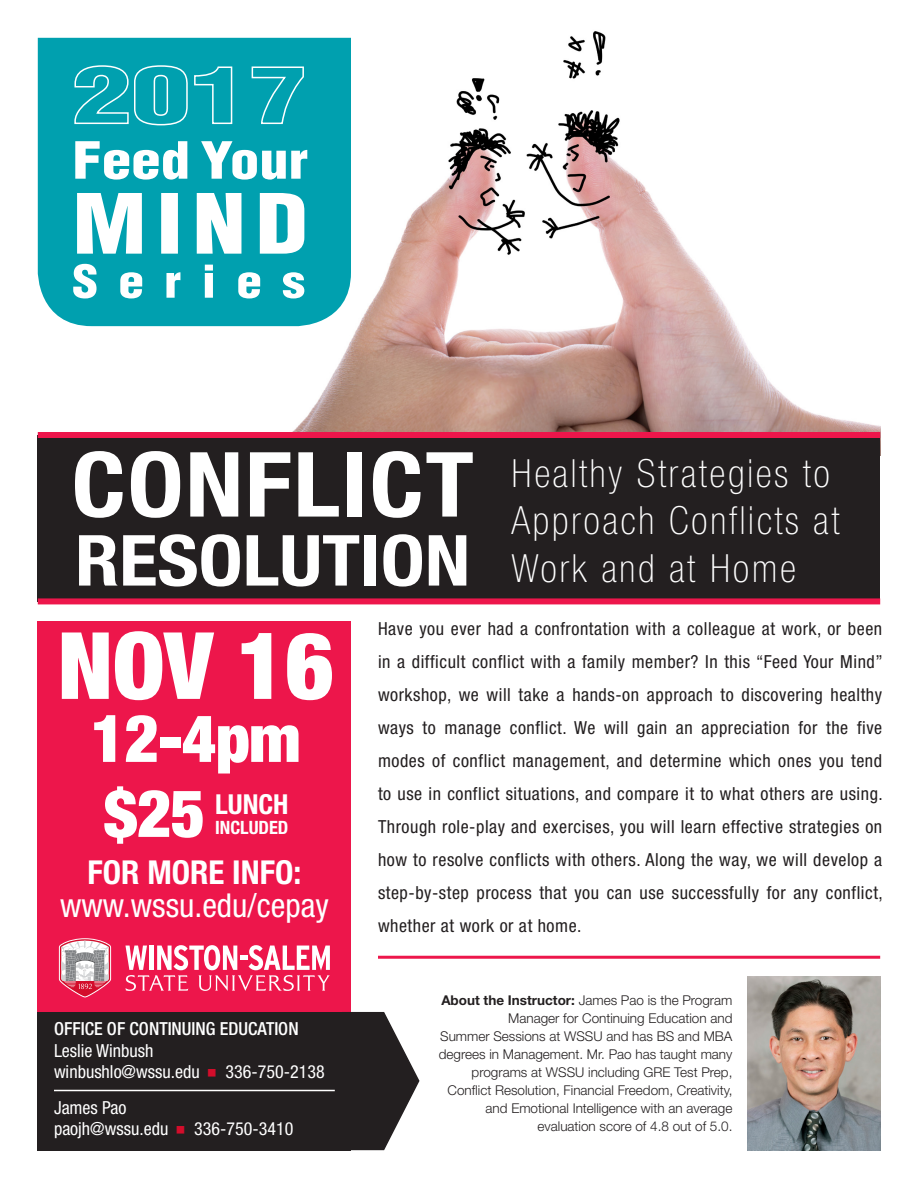
<style>
.page{position:relative;width:918px;height:1188px;background:#fff}
.page>*{position:absolute;margin:0;border:0;box-sizing:border-box;transform-origin:0 0}
.t1{font:900 condensed 93px "Helvetica Neue";color:#fff}
.t2{font:700 condensed 90px "Helvetica Neue";letter-spacing:.015em;color:#fff;scale:1.13 1}
.t3{font:700 condensed 70.5px "Helvetica Neue";color:#fff;scale:1.13 1}
.t4{font:900 condensed 66px "Helvetica Neue";letter-spacing:-.01em;color:#fff}
.t5{font:100 condensed 38.85px/47.5px "Helvetica Neue";letter-spacing:.07em;color:#fff}
.t6{font:condensed 33px "Helvetica Neue";color:#fff}
.t7{font:700 condensed 33px "Helvetica Neue";color:#fff}
.t8{font:700 condensed 27.6px "Helvetica Neue";color:#fff}
.t9{font:700 condensed 18.3px "Helvetica Neue";color:#fff}
.t10{font:condensed 18px/33px "Helvetica Neue";letter-spacing:.03em;color:#231f20;text-align:justify}
.t11{font:condensed 18px "Helvetica Neue";color:#fff}
.t12{font:500 condensed 18px "Helvetica Neue";color:#fff}
.t13{font:300 13.5px/18px "Helvetica Neue";color:#231f20;text-align:right}
.s1{font-weight:700}
</style>
<div class="page">
<img style="left:174px;top:31px;width:706px;height:401px">
<div style="left:38px;top:38px;width:313px;height:288px;background:#00a0af"></div>
<div style="left:38px;top:435px;width:842px;height:167px;background:#231f20"></div>
<img style="left:747px;top:977px;width:133px;height:173px">
<div style="left:38px;top:621px;width:313px;height:529px;background:#ed164b"></div>
<hr style="left:378px;top:956px;width:502px;height:3px;background:#ed164b">
<div style="left:38px;top:1012px;width:313px;height:138px;background:#231f20"></div>
<hr style="left:54px;top:1090px;width:281px;height:1px;background:#fff">
<svg style="left:341px;top:1012px;width:79px;height:139px"></svg>
<div style="left:38px;top:598px;width:842px;height:6px;background:#ed164b"></div>
<div style="left:38px;top:432px;width:842px;height:6px;background:#ed164b"></div>
<svg style="left:73px;top:264px;width:231px;height:35px"></svg>
<svg style="left:77px;top:193px;width:227px;height:61px"></svg>
<svg style="left:75px;top:141px;width:232px;height:39px"></svg>
<svg style="left:74px;top:65px;width:231px;height:61px;background:#1baab7"></svg>
<svg style="left:59px;top:938px;width:52px;height:59px;background:#d18e9c"></svg>
<svg style="left:125px;top:945px;width:205px;height:46px"></svg>
<p class="t2" style="left:71px;top:430px;width:358px">CONFLICT</p>
<p class="t3" style="left:75px;top:518px;width:351px">RESOLUTION</p>
<p class="t5" style="left:511px;top:449px;width:329px">Healthy Strategies to<br>Approach Conflicts at<br>Work and at Home</p>
<p class="t1" style="left:58px;top:609px;width:278px">NOV 16</p>
<p class="t4" style="left:91px;top:698px;width:211px">12-4pm</p>
<p class="t4" style="left:104px;top:773px;width:103px">$25</p>
<p class="t8" style="left:215px;top:788px;width:75px">LUNCH</p>
<p class="t9" style="left:215px;top:816px;width:75px">INCLUDED</p>
<p class="t7" style="left:87px;top:852px;width:215px">FOR MORE INFO:</p>
<p class="t6" style="left:60px;top:886px;width:270px">www.wssu.edu/cepay</p>
<p class="t12" style="left:54px;top:1018px;width:246px">OFFICE OF CONTINUING EDUCATION</p>
<p class="t11" style="left:54px;top:1040px;width:101px">Leslie Winbush</p>
<p class="t11" style="left:54px;top:1062px;width:147px">winbushlo@wssu.edu</p>
<p class="t11" style="left:226px;top:1062px;width:101px">336-750-2138</p>
<p class="t11" style="left:54px;top:1097px;width:74px">James Pao</p>
<p class="t11" style="left:54px;top:1118px;width:116px">paojh@wssu.edu</p>
<p class="t11" style="left:194px;top:1118px;width:101px">336-750-3410</p>
<p class="t10" style="left:378px;top:613px;width:506px">Have you ever had a confrontation with a colleague at work, or been in a difficult conflict with a family member? In this “Feed Your Mind” workshop, we will take a hands-on approach to discovering healthy ways to manage conflict. We will gain an appreciation for the five modes of conflict management, and determine which ones you tend to use in conflict situations, and compare it to what others are using.<br>Through role-play and exercises, you will learn effective strategies on how to resolve conflicts with others. Along the way, we will develop a step-by-step process that you can use successfully for any conflict, whether at work or at home.</p>
<p class="t13" style="left:441px;top:991px;width:293px"><span class="s1">About the Instructor:</span> James Pao is the Program<br>Manager for Continuing Education and</p>
<p class="t13" style="left:439px;top:1027px;width:295px">Summer Sessions at WSSU and has BS and MBA degrees in Management. Mr. Pao has taught many programs at WSSU including GRE Test Prep, Conflict Resolution, Financial Freedom, Creativity, and Emotional Intelligence with an average evaluation score of 4.8 out of 5.0.</p>
</div>
